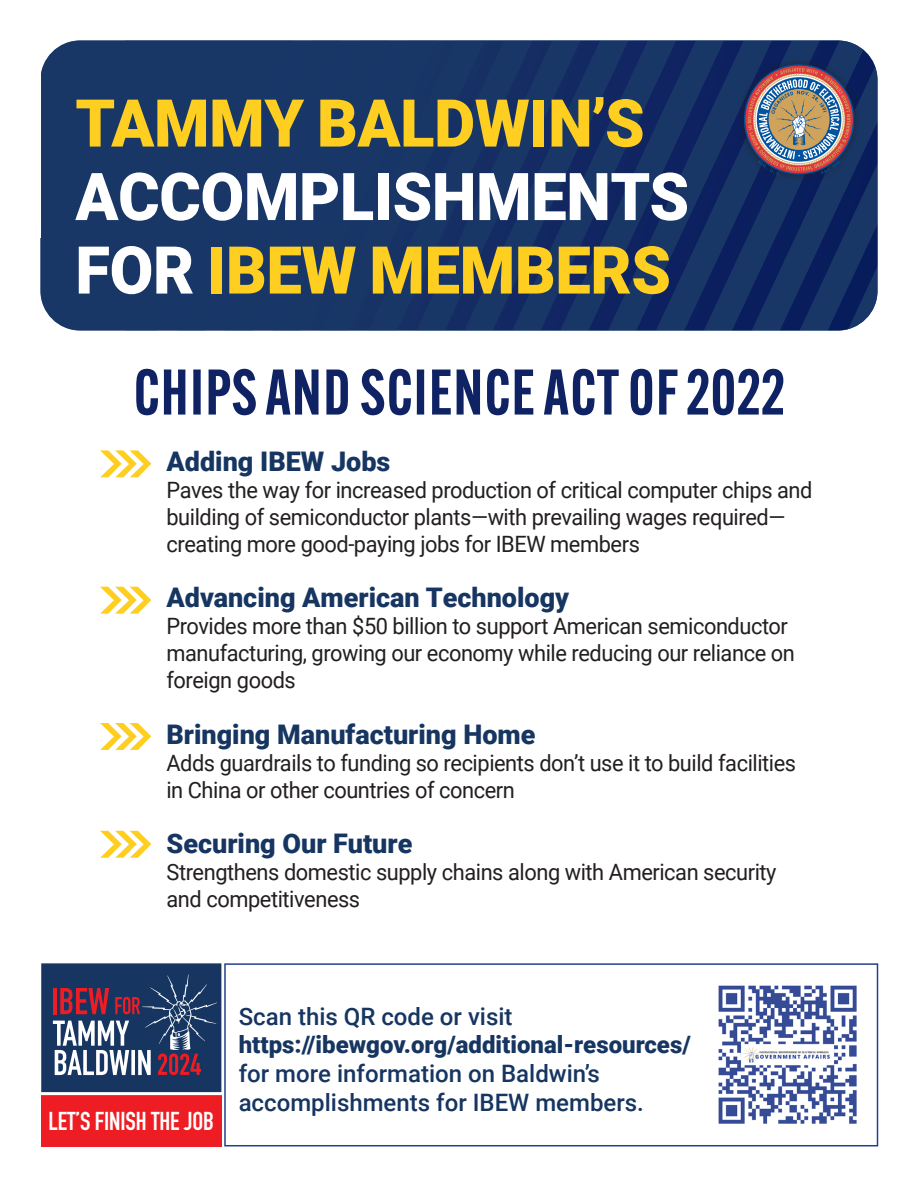
<style>
.page{position:relative;width:918px;height:1188px;background:#fff}
.page>*{position:absolute;margin:0;border:0;box-sizing:border-box;transform-origin:0 0}
.t1{font:900 66px "Roboto";letter-spacing:-.005em;color:#fece21;scale:.96 1}
.t2{font:900 66px "Roboto";letter-spacing:-.005em;color:#fff;scale:.96 1}
.t3{font:600 63px "Alternate Gothic Cond ATF";letter-spacing:.02em;color:#0f2264}
.t4{font:900 27px "Roboto";color:#163561}
.t5{font:700 25.5px "DIN Condensed";letter-spacing:-.005em;color:#fff}
.t6{font:500 24px/28.8px "Roboto";color:#163561}
.body_text{font:22.5px/27px "Roboto";letter-spacing:-.02em;color:#231f20}
.s1{color:#fff}
.s2{font-weight:900}
</style>
<div class="page">
<img style="left:718px;top:985px;width:139px;height:139px">
<div style="left:224px;top:963px;width:654px;height:183px;border:2px solid #253f8e"></div>
<svg style="left:100px;top:723px;width:51px;height:27px"></svg>
<svg style="left:100px;top:831px;width:51px;height:27px"></svg>
<svg style="left:100px;top:450px;width:51px;height:27px"></svg>
<svg style="left:100px;top:587px;width:51px;height:27px"></svg>
<svg style="left:41px;top:40px;width:836px;height:290px;background:#163365"></svg>
<div style="left:737px;top:57px;width:125px;height:125px;background:#231f20;opacity:.75"></div>
<svg style="left:748px;top:68px;width:103px;height:108px;background:#8b7a7e"></svg>
<div style="left:41px;top:963px;width:180px;height:183px;background:#163561;border:2px solid #163561"></div>
<div style="left:41px;top:1094px;width:180px;height:52px;background:#ee1d23"></div>
<hr style="left:31px;top:1092px;width:192px;height:3px;background:#fff">
<svg style="left:53px;top:974px;width:164px;height:101px"></svg>
<p class="t1" style="left:75px;top:77px;width:595px">TAMMY BALDWIN’S</p>
<p class="t2" style="left:75px;top:150px;width:641px">ACCOMPLISHMENTS</p>
<p class="t1" style="left:75px;top:224px;width:622px"><span class="s1">FOR</span> IBEW MEMBERS</p>
<p class="t3" style="left:134px;top:352px;width:653px">CHIPS AND SCIENCE ACT OF 2022</p>
<h2 class="t4" style="left:167px;top:443px;width:225px">Adding IBEW Jobs</h2>
<p class="body_text" style="left:167px;top:476px;width:648px">Paves the way for increased production of critical computer chips and building of semiconductor plants—with prevailing wages required— creating more good-paying jobs for IBEW members</p>
<h2 class="t4" style="left:166px;top:579px;width:404px">Advancing American Technology</h2>
<p class="body_text" style="left:166px;top:612px;width:630px">Provides more than $50 billion to support American semiconductor manufacturing, growing our economy while reducing our reliance on foreign goods</p>
<h2 class="t4" style="left:166px;top:715px;width:371px">Bringing Manufacturing Home</h2>
<p class="body_text" style="left:166px;top:748px;width:631px">Adds guardrails to funding so recipients don’t use it to build facilities in China or other countries of concern</p>
<h2 class="t4" style="left:167px;top:825px;width:247px">Securing Our Future</h2>
<p class="body_text" style="left:167px;top:858px;width:612px">Strengthens domestic supply chains along with American security and competitiveness</p>
<h2 class="t5" style="left:49px;top:1104px;width:167px">LET’S FINISH THE JOB</h2>
<h2 class="t6" style="left:239px;top:1001px;width:454px">Scan this QR code or visit <span class="s2">https://ibewgov.org/additional-resources/ </span>for more information on Baldwin’s accomplishments for IBEW members.</h2>
</div>
